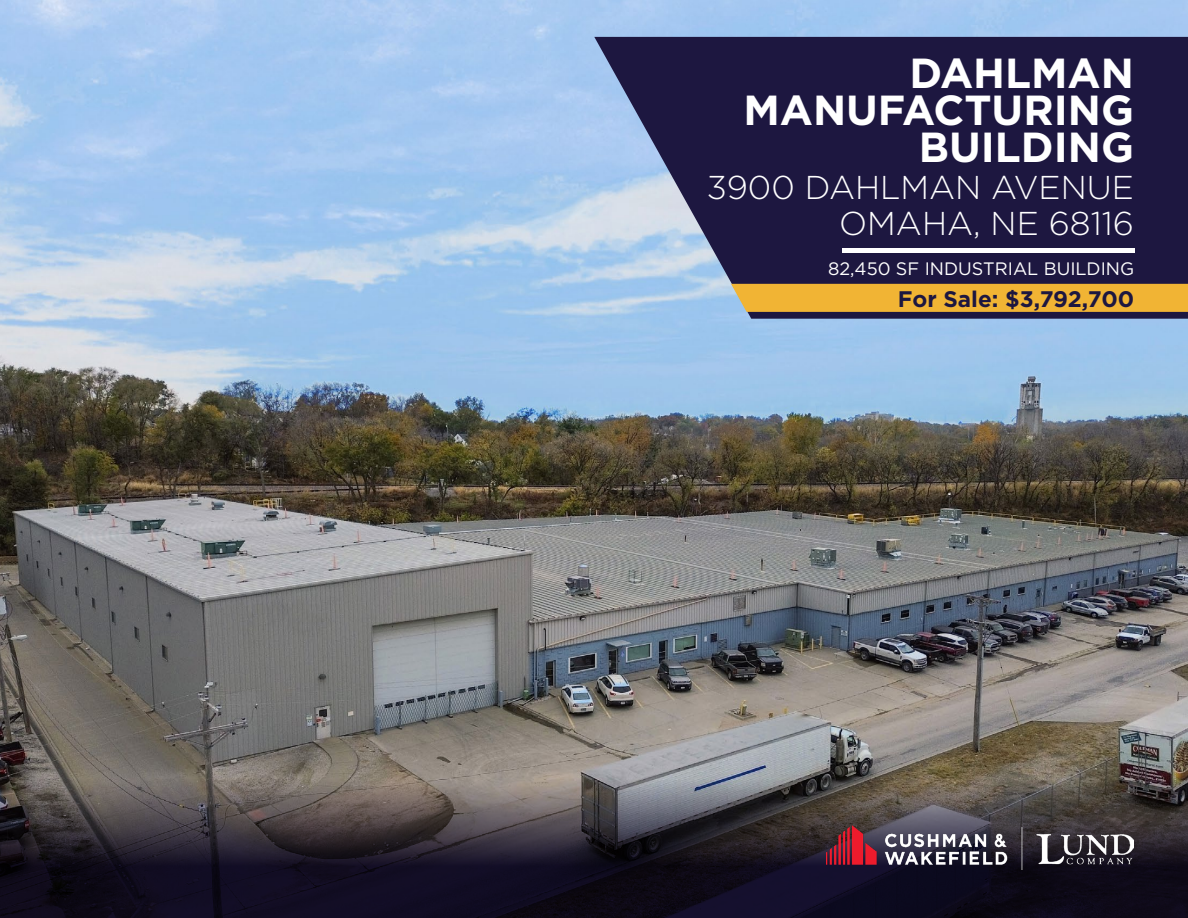
<style>
.page{position:relative;width:1188px;height:918px;background:#fff}
.page>*{position:absolute;margin:0;border:0;box-sizing:border-box;transform-origin:0 0}
.t1{font:700 42px/36.9px "Gotham";color:#fff;text-align:right}
.t2{font:300 33px/36.9px "Gotham";color:#fff;text-align:right}
.t3{font:700 22.5px "Gotham";color:#1d1740}
.t4{font:18px "Gotham";color:#fff}
</style>
<div class="page">
<img style="left:0;top:0;width:1188px;height:779px">
<svg style="left:0;top:779px;width:1188px;height:139px;background:#322c35"></svg>
<img style="left:826px;top:825px;width:308px;height:45px">
<svg style="left:594px;top:37px;width:594px;height:282px;background:#333158"></svg>
<div style="left:731px;top:284px;width:457px;height:28px;background:#f1b434"></div>
<div style="left:842px;top:248px;width:292px;height:5px;background:#fff"></div>
<p class="t1" style="left:743px;top:54px;width:392px">DAHLMAN<br>MANUFACTURING<br>BUILDING</p>
<p class="t2" style="left:707px;top:168px;width:429px">3900 DAHLMAN AVENUE<br>OMAHA, NE 68116</p>
<p class="t4" style="left:828px;top:257px;width:308px">82,450 SF INDUSTRIAL BUILDING</p>
<p class="t3" style="left:898px;top:284px;width:238px">For Sale: $3,792,700</p>
</div>
